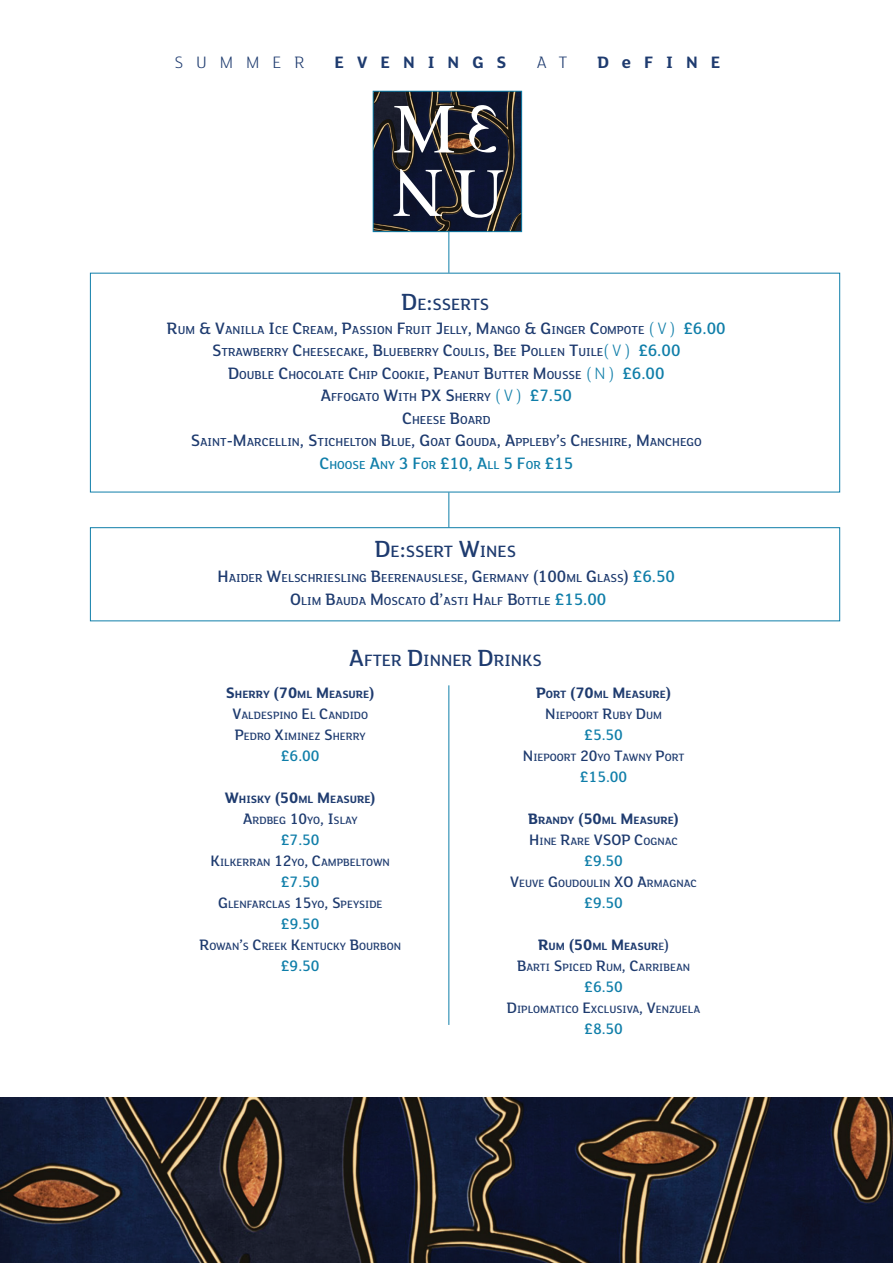
<style>
.page{position:relative;width:893px;height:1263px;background:#fff}
.page>*{position:absolute;margin:0;border:0;box-sizing:border-box;transform-origin:0 0}
.t1{font:70.2px/64.3px "Times";color:#fff}
.t2{font:500 18px "FS Lola";color:#0f7ea9}
.t3{font:700 18px "FS Lola";letter-spacing:.72em;color:#1e3b6f}
.t4{font:300 18px "FS Lola";letter-spacing:.72em;color:#1e3b6f}
.t5{font:500 17.85px "FS Lola";color:#1e3b6f}
.t6{font:500 16.5px "FS Lola";color:#0f7ea9}
.t7{font:500 12.6px/22.5px "FS Lola";color:#1e3b6f;text-align:center}
.t8{font:500 11.55px/21px "FS Lola";color:#1e3b6f;text-align:center}
.t9{font:700 11.55px/21px "FS Lola";color:#1e3b6f;text-align:center}
.s1{font-size:25.5px}
.s2{font-size:18px}
.s3{font-weight:300;font-size:18px;color:#0f7ea9}
.s4{font-size:18px;color:#0f7ea9}
.s5{font-size:12.6px}
.s6{font-weight:700;font-size:16.5px}
.s7{font-weight:700}
.s8{font-size:16.5px}
.s9{font-weight:500;font-size:16.5px}
.s10{font-weight:500}
</style>
<div class="page">
<img style="left:375px;top:93px;width:145px;height:137px">
<div style="left:373px;top:91px;width:149px;height:141px;border:1px solid #0f7ea9"></div>
<img style="left:0;top:1098px;width:893px;height:165px">
<div style="left:90px;top:527px;width:750px;height:94px;border:1px solid #0f7ea9"></div>
<hr style="left:448px;top:232px;width:1px;height:41px;background:#0f7ea9">
<hr style="left:448px;top:492px;width:1px;height:35px;background:#0f7ea9">
<hr style="left:448px;top:685px;width:1px;height:340px;background:#0f7ea9">
<svg style="left:393px;top:169px;width:49px;height:47px"></svg>
<svg style="left:469px;top:105px;width:27px;height:47px"></svg>
<h2 class="t4" style="left:174px;top:50px;width:132px">SUMMER</h2>
<h2 class="t3" style="left:335px;top:49px;width:173px">EVENINGS</h2>
<h2 class="t4" style="left:536px;top:50px;width:32px">A T</h2>
<h2 class="t3" style="left:597px;top:49px;width:125px">DeFINE</h2>
<h1 class="t1" style="left:454px;top:91px;width:52px;text-indent:-61px">M<br>U</h1>
<h3 class="t5" style="left:401px;top:293px;width:89px"><span class="s1">D</span>E<span class="s1">:</span>SSERTS</h3>
<p class="t7" style="left:167px;top:318px;width:560px"><span class="s2">R</span>UM <span class="s2">&amp; V</span>ANILLA <span class="s2">I</span>CE <span class="s2">C</span>REAM<span class="s2">, P</span>ASSION <span class="s2">F</span>RUIT <span class="s2">J</span>ELLY<span class="s2">, M</span> ANGO <span class="s2">&amp; G</span> INGER <span class="s2">C</span>OMPOTE <span class="s3">( V )</span> <span class="s4">£6.00<br></span><span class="s2">S</span>TRAWBERRY <span class="s2">C</span>HEESECAKE<span class="s2">, B</span>LUEBERRY <span class="s2">C</span>OULIS<span class="s2">, B</span>EE <span class="s2">P</span>OLLEN <span class="s2">T</span>UILE<span class="s3">( V )</span> <span class="s4">£6.00<br></span><span class="s2">D</span>OUBLE <span class="s2">C</span>HOCOLATE <span class="s2">C</span>HIP <span class="s2">C</span>OOKIE<span class="s2">, P</span>EANUT <span class="s2">B</span>UTTER <span class="s2">M</span> OUSSE <span class="s3">( N )</span> <span class="s4">£6.00<br></span><span class="s2">A</span>FFOGATO <span class="s2">W</span>ITH <span class="s2">PX</span> <span class="s2">S</span> HERRY <span class="s3">( V )</span> <span class="s4">£7.50<br></span><span class="s2">C</span>HEESE <span class="s2">B</span>OARD<br><span class="s2">S</span>AINT<span class="s2">-M</span> ARCELLIN<span class="s2">, S</span>TICHELTON <span class="s2">B</span>LUE<span class="s2">, G</span> OAT <span class="s2">G</span> OUDA<span class="s2">, A</span>PPLEBY<span class="s2">’</span>S <span class="s2">C</span>HESHIRE<span class="s2">, M</span> ANCHEGO</p>
<h2 class="t2" style="left:319px;top:451px;width:255px">C<span class="s5">HOOSE</span> A<span class="s5">NY</span> 3 F<span class="s5">OR</span> £10, A<span class="s5">LL</span> 5 F<span class="s5">OR</span> £15</h2>
<h3 class="t5" style="left:375px;top:540px;width:143px"><span class="s1">D</span>E<span class="s1">:</span>SSERT <span class="s1">W</span>INES</h3>
<p class="t7" style="left:218px;top:566px;width:459px"><span class="s2">H</span> AIDER <span class="s2">W</span>ELSCHRIESLING <span class="s2">B</span>EERENAUSLESE<span class="s2">, G</span> ERMANY <span class="s2">(100</span>ML <span class="s2">G</span> LASS<span class="s2">)</span> <span class="s4">£6.50<br></span><span class="s2">O</span>LIM <span class="s2">B</span>AUDA <span class="s2">M</span> OSCATO <span class="s2">d</span><span class="s2">’</span>ASTI <span class="s2">H</span> ALF <span class="s2">B</span>OTTLE <span class="s4">£15.00</span></p>
<h3 class="t5" style="left:349px;top:649px;width:194px"><span class="s1">A</span>FTER <span class="s1">D</span>INNER <span class="s1">D</span>RINKS</h3>
<p class="t8" style="left:226px;top:683px;width:150px"><span class="s6">S</span><span class="s7">HERRY</span> <span class="s6">(70</span><span class="s7">ML</span> <span class="s6">M</span> <span class="s7">EASURE</span><span class="s6">)<br></span><span class="s8">V</span>ALDESPINO <span class="s8">E</span>L <span class="s8">C</span>ANDIDO<br><span class="s8">P</span>EDRO <span class="s8">X</span>IMINEZ <span class="s8">S</span>HERRY</p>
<h3 class="t6" style="left:281px;top:745px;width:40px">£6.00</h3>
<p class="t9" style="left:225px;top:788px;width:152px"><span class="s8">W</span>HISKY <span class="s8">(50</span>ML <span class="s8">M</span> EASURE<span class="s8">)<br></span><span class="s9">A</span><span class="s10">RDBEG</span> <span class="s9">10</span><span class="s10">YO</span><span class="s9">, I</span> <span class="s10">SLAY</span></p>
<h3 class="t6" style="left:281px;top:829px;width:40px">£7.50</h3>
<p class="t8" style="left:211px;top:851px;width:181px"><span class="s8">K</span>ILKERRAN <span class="s8">12</span>YO<span class="s8">, C</span>AMPBELTOWN</p>
<h3 class="t6" style="left:281px;top:871px;width:40px">£7.50</h3>
<p class="t8" style="left:218px;top:893px;width:166px"><span class="s8">G</span> LENFARCLAS <span class="s8">15</span>YO<span class="s8">, S</span>PEYSIDE</p>
<h3 class="t6" style="left:281px;top:913px;width:40px">£9.50</h3>
<p class="t8" style="left:199px;top:935px;width:203px"><span class="s8">R</span>OWAN<span class="s8">’</span>S <span class="s8">C</span>REEK <span class="s8">K</span>ENTUCKY <span class="s8">B</span>OURBON</p>
<h3 class="t6" style="left:281px;top:955px;width:40px">£9.50</h3>
<p class="t8" style="left:536px;top:683px;width:137px"><span class="s6">P</span><span class="s7">ORT</span> <span class="s6">(70</span><span class="s7">ML</span> <span class="s6">M</span> <span class="s7">EASURE</span><span class="s6">)<br></span><span class="s8">N</span> IEPOORT <span class="s8">R</span>UBY <span class="s8">D</span>UM</p>
<h3 class="t6" style="left:584px;top:724px;width:40px">£5.50</h3>
<p class="t8" style="left:523px;top:746px;width:163px"><span class="s8">N</span> IEPOORT <span class="s8">20</span>YO <span class="s8">T</span>AWNY <span class="s8">P</span>ORT</p>
<h3 class="t6" style="left:580px;top:766px;width:49px">£15.00</h3>
<p class="t9" style="left:528px;top:809px;width:152px;text-align:left"><span class="s8">B</span>RANDY <span class="s8">(50</span>ML <span class="s8">M</span> EASURE<span class="s8">)<br></span><span class="s9">H</span> <span class="s10">INE</span> <span class="s9">R</span><span class="s10">ARE</span> <span class="s9">VSOP</span> <span class="s9">C</span><span class="s10">OGNAC</span></p>
<h3 class="t6" style="left:584px;top:850px;width:40px">£9.50</h3>
<p class="t8" style="left:510px;top:872px;width:188px"><span class="s8">V</span>EUVE <span class="s8">G</span> OUDOULIN <span class="s8">XO</span> <span class="s8">A</span>RMAGNAC</p>
<h3 class="t6" style="left:584px;top:892px;width:40px">£9.50</h3>
<p class="t8" style="left:517px;top:935px;width:175px"><span class="s6">R</span><span class="s7">UM</span> <span class="s6">(50</span><span class="s7">ML</span> <span class="s6">M</span> <span class="s7">EASUR</span>E<span class="s8">)<br>B</span>ARTI <span class="s8">S</span>PICED <span class="s8">R</span>UM<span class="s8">, C</span>ARRIBEAN</p>
<h3 class="t6" style="left:584px;top:976px;width:40px">£6.50</h3>
<p class="t8" style="left:507px;top:998px;width:194px"><span class="s8">D</span>IPLOMATICO <span class="s8">E</span>XCLUSIVA<span class="s8">, V</span>ENZUELA</p>
<h3 class="t6" style="left:584px;top:1018px;width:40px">£8.50</h3>
</div>
